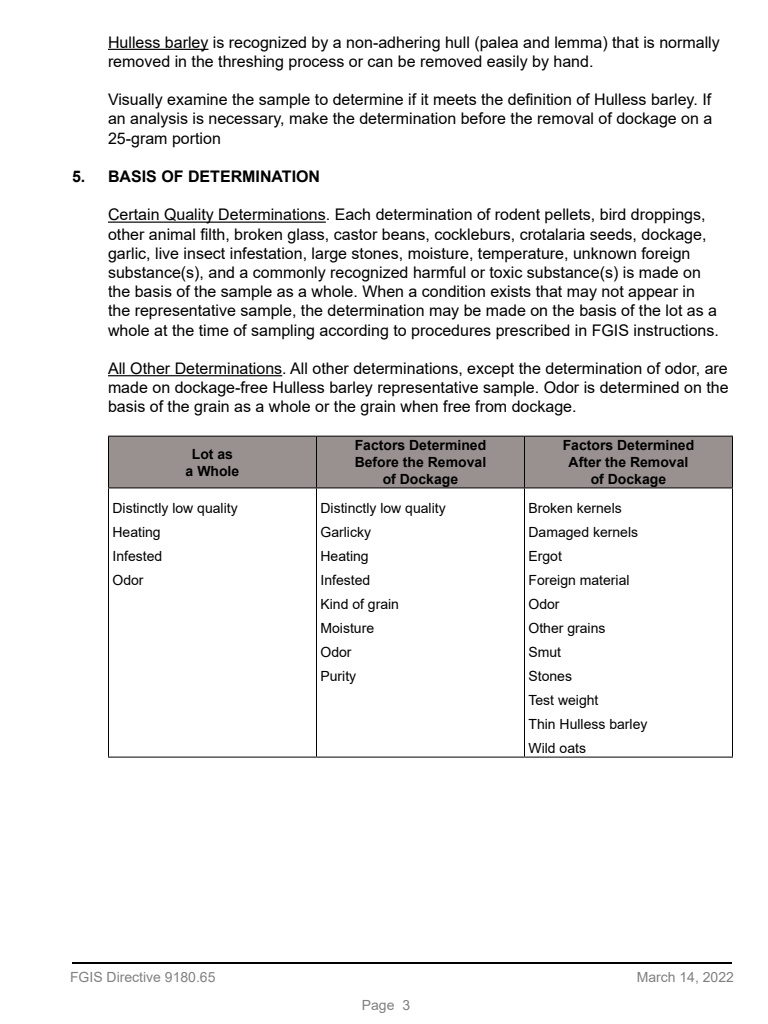
<style>
.page{position:relative;width:768px;height:1024px;background:#fff}
.page>*{position:absolute;margin:0;border:0;box-sizing:border-box;transform-origin:0 0}
.t1{font:16px/19.2px "Arial";color:#000}
.Section{font:700 16px "Arial";color:#000}
.Table{font:14px "Arial";color:#000}
.Table-2{font:700 14px "Arial";color:#000}
.t2{font:14px "Arial";color:#808080}
</style>
<div class="page">
<hr style="left:72px;top:962px;width:660px;height:2px;background:#000">
<hr style="left:108px;top:49px;width:100px;height:1px;background:#000">
<hr style="left:108px;top:222px;width:218px;height:1px;background:#000">
<hr style="left:108px;top:375px;width:174px;height:1px;background:#000">
<div style="left:109px;top:437px;width:623px;height:50px;background:#999190"></div>
<hr style="left:108px;top:436px;width:208px;height:1px;background:#000">
<hr style="left:108px;top:437px;width:1px;height:50px;background:#000">
<hr style="left:316px;top:436px;width:208px;height:1px;background:#000">
<hr style="left:316px;top:437px;width:1px;height:50px;background:#000">
<hr style="left:524px;top:436px;width:209px;height:1px;background:#000">
<hr style="left:524px;top:437px;width:1px;height:50px;background:#000">
<hr style="left:732px;top:437px;width:1px;height:50px;background:#000">
<hr style="left:108px;top:487px;width:208px;height:1px;background:#000">
<hr style="left:108px;top:488px;width:1px;height:269px;background:#000">
<hr style="left:316px;top:487px;width:208px;height:1px;background:#000">
<hr style="left:316px;top:488px;width:1px;height:269px;background:#000">
<hr style="left:524px;top:487px;width:209px;height:1px;background:#000">
<hr style="left:524px;top:488px;width:1px;height:269px;background:#000">
<hr style="left:732px;top:488px;width:1px;height:269px;background:#000">
<hr style="left:108px;top:757px;width:208px;height:1px;background:#000">
<hr style="left:316px;top:757px;width:208px;height:1px;background:#000">
<hr style="left:524px;top:757px;width:209px;height:1px;background:#000">
<p class="t1" style="left:108px;top:32px;width:613px">Hulless barley is recognized by a non-adhering hull (palea and lemma) that is normally removed in the threshing process or can be removed easily by hand.</p>
<p class="t1" style="left:108px;top:90px;width:606px">Visually examine the sample to determine if it meets the definition of Hulless barley. If an analysis is necessary, make the determination before the removal of dockage on a</p>
<p class="t1" style="left:108px;top:128px;width:114px">25-gram portion</p>
<p class="Section" style="left:72px;top:165px;width:250px">5. BASIS OF DETERMINATION</p>
<p class="t1" style="left:108px;top:205px;width:611px">Certain Quality Determinations. Each determination of rodent pellets, bird droppings, other animal filth, broken glass, castor beans, cockleburs, crotalaria seeds, dockage, garlic, live insect infestation, large stones, moisture, temperature, unknown foreign substance(s), and a commonly recognized harmful or toxic substance(s) is made on the basis of the sample as a whole. When a condition exists that may not appear in the representative sample, the determination may be made on the basis of the lot as a whole at the time of sampling according to procedures prescribed in FGIS instructions.</p>
<p class="t1" style="left:108px;top:359px;width:622px;text-align:justify">All Other Determinations. All other determinations, except the determination of odor, are made on dockage-free Hulless barley representative sample. Odor is determined on the basis of the grain as a whole or the grain when free from dockage.</p>
<p class="Table-2" style="left:192px;top:444px;width:43px">Lot as</p>
<p class="Table-2" style="left:186px;top:461px;width:55px">a Whole</p>
<p class="Table-2" style="left:355px;top:436px;width:133px">Factors Determined</p>
<p class="Table-2" style="left:355px;top:452px;width:133px">Before the Removal</p>
<p class="Table-2" style="left:383px;top:469px;width:77px">of Dockage</p>
<p class="Table-2" style="left:563px;top:436px;width:133px">Factors Determined</p>
<p class="Table-2" style="left:569px;top:452px;width:121px">After the Removal</p>
<p class="Table-2" style="left:591px;top:469px;width:77px">of Dockage</p>
<p class="Table" style="left:112px;top:499px;width:127px">Distinctly low quality</p>
<p class="Table" style="left:112px;top:523px;width:50px">Heating</p>
<p class="Table" style="left:112px;top:547px;width:51px">Infested</p>
<p class="Table" style="left:112px;top:571px;width:33px">Odor</p>
<p class="Table" style="left:320px;top:499px;width:127px">Distinctly low quality</p>
<p class="Table" style="left:320px;top:523px;width:52px">Garlicky</p>
<p class="Table" style="left:320px;top:547px;width:50px">Heating</p>
<p class="Table" style="left:320px;top:571px;width:51px">Infested</p>
<p class="Table" style="left:320px;top:595px;width:80px">Kind of grain</p>
<p class="Table" style="left:320px;top:619px;width:55px">Moisture</p>
<p class="Table" style="left:320px;top:643px;width:33px">Odor</p>
<p class="Table" style="left:320px;top:667px;width:37px">Purity</p>
<p class="Table" style="left:528px;top:499px;width:95px">Broken kernels</p>
<p class="Table" style="left:528px;top:523px;width:111px">Damaged kernels</p>
<p class="Table" style="left:528px;top:547px;width:35px">Ergot</p>
<p class="Table" style="left:528px;top:571px;width:103px">Foreign material</p>
<p class="Table" style="left:528px;top:595px;width:33px">Odor</p>
<p class="Table" style="left:528px;top:619px;width:79px">Other grains</p>
<p class="Table" style="left:528px;top:643px;width:34px">Smut</p>
<p class="Table" style="left:528px;top:667px;width:45px">Stones</p>
<p class="Table" style="left:528px;top:691px;width:72px">Test weight</p>
<p class="Table" style="left:528px;top:715px;width:121px">Thin Hulless barley</p>
<p class="Table" style="left:528px;top:739px;width:59px">Wild oats</p>
<p class="t2" style="left:70px;top:968px;width:147px">FGIS Directive 9180.65</p>
<p class="t2" style="left:637px;top:968px;width:99px">March 14, 2022</p>
<p class="t2" style="left:362px;top:996px;width:50px">Page 3</p>
</div>
